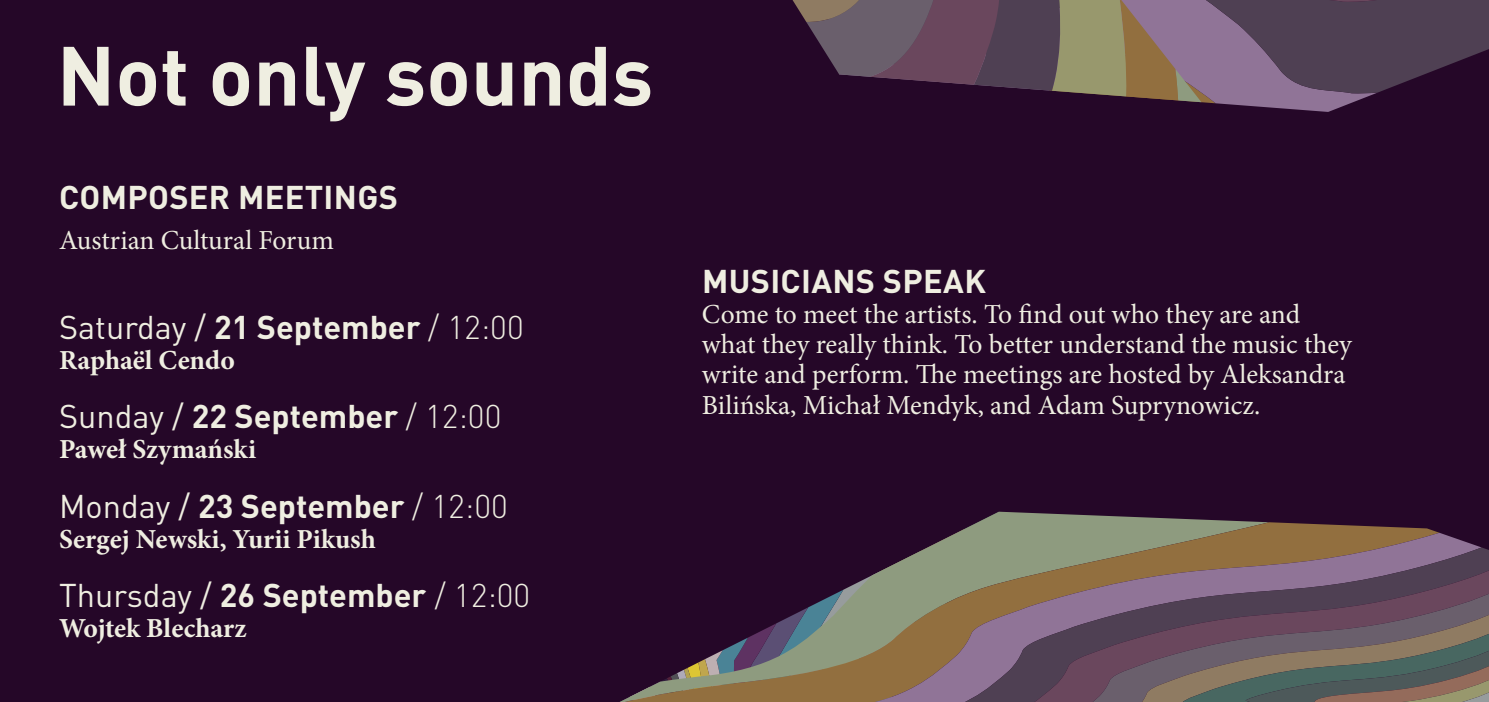
<style>
.page{position:relative;width:1489px;height:702px;background:#fff}
.page>*{position:absolute;margin:0;border:0;box-sizing:border-box;transform-origin:0 0}
.t1{font:700 82.5px "DIN Pro";color:#efeee1}
.t2{font:700 32.5px "DIN Pro";color:#efeee1}
.t3{font:27.5px/30px "Minion Pro";letter-spacing:-.005em;color:#efeee1}
.t4{font:700 27.5px "Minion Pro";color:#efeee1}
.s1{font-weight:400}
.s2{font-weight:300}
</style>
<div class="page">
<div style="left:0;top:0;width:1488px;height:702px;background:#250728"></div>
<svg style="left:978px;top:511px;width:283px;height:11px"></svg>
<svg style="left:958px;top:522px;width:479px;height:10px;background:#7f7960"></svg>
<svg style="left:620px;top:532px;width:860px;height:170px"></svg>
<svg style="left:652px;top:547px;width:836px;height:155px"></svg>
<svg style="left:724px;top:559px;width:764px;height:143px"></svg>
<svg style="left:800px;top:577px;width:688px;height:125px;background:#7c706a"></svg>
<svg style="left:868px;top:596px;width:620px;height:106px;background:#7b6561"></svg>
<svg style="left:929px;top:618px;width:559px;height:84px;background:#785e6b"></svg>
<svg style="left:984px;top:636px;width:504px;height:66px;background:#695f62"></svg>
<svg style="left:1213px;top:103px;width:138px;height:9px"></svg>
<svg style="left:792px;top:0;width:696px;height:103px"></svg>
<h1 class="t1" style="left:57px;top:7px;width:598px">Not only sounds</h1>
<p class="t2" style="left:59px;top:170px;width:340px">COMPOSER MEETINGS</p>
<p class="t3" style="left:59px;top:225px;width:276px">Austrian Cultural Forum</p>
<p class="t2" style="left:59px;top:300px;width:466px"><span class="s1">Saturday /</span> 21 September <span class="s2">/ 12:00</span></p>
<p class="t4" style="left:59px;top:341px;width:177px">Raphaël Cendo</p>
<p class="t2" style="left:59px;top:389px;width:444px"><span class="s1">Sunday /</span> 22 September <span class="s2">/ 12:00</span></p>
<p class="t4" style="left:59px;top:430px;width:198px">Paweł Szymański</p>
<p class="t2" style="left:59px;top:479px;width:450px"><span class="s1">Monday /</span> 23 September <span class="s2">/ 12:00</span></p>
<p class="t4" style="left:59px;top:520px;width:318px">Sergej Newski, Yurii Pikush</p>
<p class="t2" style="left:59px;top:568px;width:472px"><span class="s1">Thursday /</span> 26 September <span class="s2">/ 12:00</span></p>
<p class="t4" style="left:59px;top:609px;width:189px">Wojtek Blecharz</p>
<p class="t2" style="left:702px;top:254px;width:285px">MUSICIANS SPEAK</p>
<p class="t3" style="left:702px;top:300px;width:651px">Come to meet the artists. To find out who they are and what they really think. To better understand the music they write and perform. The meetings are hosted by Aleksandra Bilińska, Michał Mendyk, and Adam Suprynowicz.</p>
</div>
